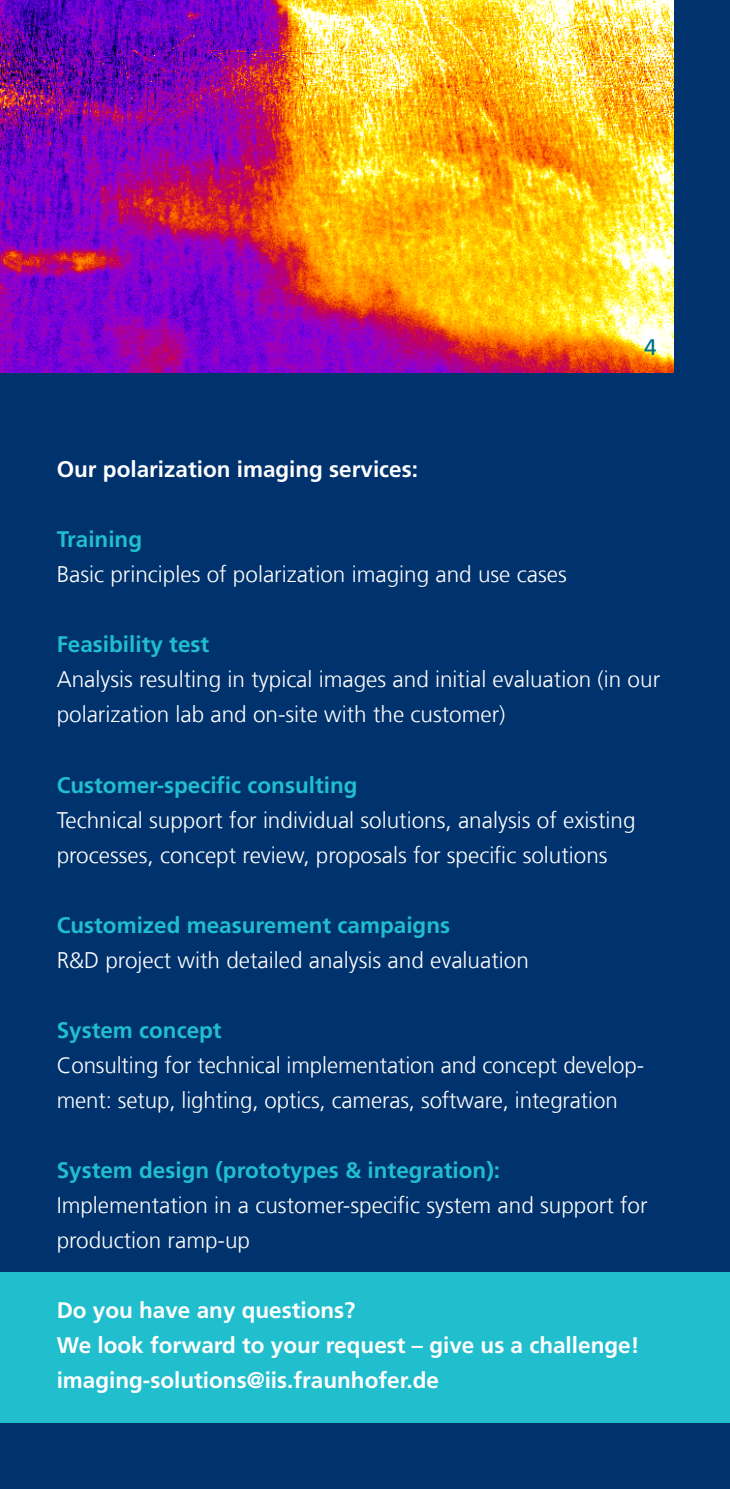
<style>
.page{position:relative;width:730px;height:1489px;background:#fff}
.page>*{position:absolute;margin:0;border:0;box-sizing:border-box;transform-origin:0 0}
.t1{font:300 22.5px/35px "Frutiger LT Com";color:#fff}
.t2{font:700 22.5px/35px "Frutiger LT Com";color:#fff}
.t3{font:700 22.5px "Frutiger LT Com";color:#21bece}
.t4{font:22.5px "Frutiger LT Com";color:#007092}
</style>
<div class="page">
<div style="left:0;top:372px;width:730px;height:1116px;background:#00326d"></div>
<div style="left:0;top:1271px;width:730px;height:151px;background:#21bece"></div>
<div style="left:0;top:0;width:730px;height:372px;background:#00326d"></div>
<img style="left:0;top:0;width:673px;height:372px">
<p class="t2" style="left:57px;top:452px;width:363px">Our polarization imaging services:</p>
<p class="t3" style="left:57px;top:526px;width:87px">Training</p>
<p class="t1" style="left:57px;top:557px;width:512px">Basic principles of polarization imaging and use cases</p>
<p class="t4" style="left:644px;top:334px;width:14px">4</p>
<p class="t3" style="left:57px;top:631px;width:154px">Feasibility test</p>
<p class="t1" style="left:57px;top:662px;width:605px">Analysis resulting in typical images and initial evaluation (in our polarization lab and on-site with the customer)</p>
<p class="t3" style="left:57px;top:771px;width:302px">Customer-specific consulting</p>
<p class="t1" style="left:57px;top:802px;width:580px">Technical support for individual solutions, analysis of existing processes, concept review, proposals for specific solutions</p>
<p class="t3" style="left:57px;top:911px;width:395px">Customized measurement campaigns</p>
<p class="t1" style="left:57px;top:942px;width:474px">R&amp;D project with detailed analysis and evaluation</p>
<p class="t3" style="left:57px;top:1016px;width:167px">System concept</p>
<p class="t1" style="left:57px;top:1047px;width:589px">Consulting for technical implementation and concept develop&shy;ment: setup, lighting, optics, cameras, software, integration</p>
<p class="t3" style="left:57px;top:1156px;width:445px">System design (prototypes &amp; integration):</p>
<p class="t1" style="left:57px;top:1187px;width:592px">Implementation in a customer-specific system and support for production ramp-up</p>
<p class="t2" style="left:57px;top:1292px;width:584px">Do you have any questions?<br>We look forward to your request – give us a challenge! imaging-solutions@iis.fraunhofer.de</p>
</div>
